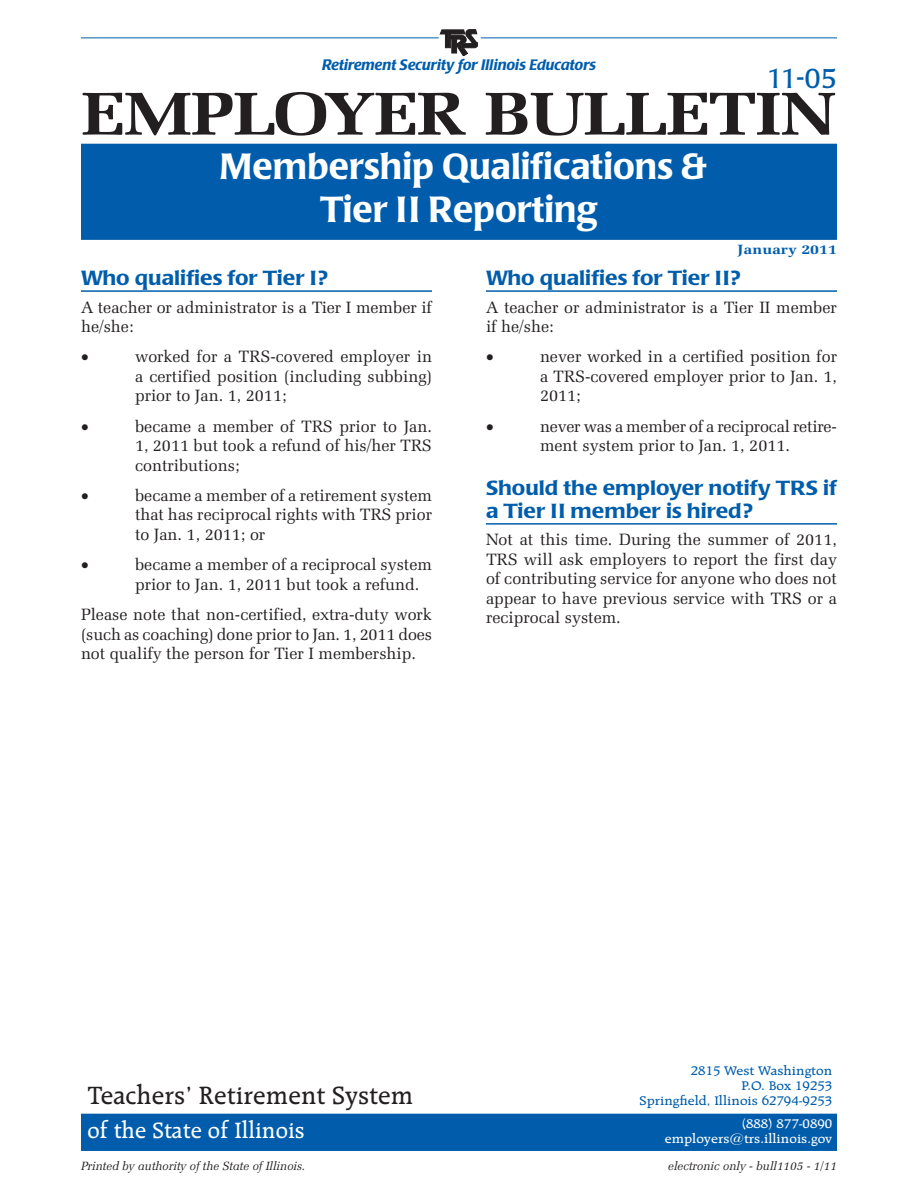
<style>
.page{position:relative;width:918px;height:1188px;background:#fff}
.page>*{position:absolute;margin:0;border:0;box-sizing:border-box;transform-origin:0 0}
.t1{font:700 60.9px "Zapf Elliptical 711 BT";letter-spacing:-.02em;color:#231f20;scale:1.2 1}
.Headline{font:500 36px/43.2px "Poppl Laudatio";color:#fff;text-align:center}
.t2{font:500 27px "Raleigh BT";color:#231f20}
.t3{font:27px "Poppl Laudatio";color:#015dab}
.t4{font:500 24px "Raleigh BT";color:#fff}
.Subhead{font:500 20.25px/22.5px "Poppl Laudatio";color:#015dab;scale:1.1 1}
.bullets{font:16.5px/19.5px "Zapf Elliptical 711 BT";color:#231f20;text-align:justify}
.Body{font:16.5px/19.5px "Zapf Elliptical 711 BT";color:#231f20}
.bullets-2{font:16.5px "Symbol";color:#231f20}
.t5{font:italic 500 15px "Poppl Laudatio";color:#015dab}
.t6{font:500 13.5px "Raleigh BT";color:#015dab;scale:1.1 1}
.t7{font:500 13.5px "Raleigh BT";color:#fff;scale:1.1 1}
.t8{font:700 13.5px "Zapf Elliptical 711 BT";color:#015dab;scale:1.2 1}
.Body-2{font:italic 12px "Zapf Elliptical 711 BT";color:#231f20}
</style>
<div class="page">
<div style="left:81px;top:144px;width:756px;height:96px;background:#015dab;border:2px solid #015dab"></div>
<hr style="left:81px;top:38px;width:756px;height:1px;background:#015dab">
<div style="left:439px;top:36px;width:42px;height:11px;background:#fff"></div>
<svg style="left:440px;top:30px;width:38px;height:26px"></svg>
<div style="left:81px;top:1114px;width:756px;height:37px;background:#015dab"></div>
<hr style="left:81px;top:290px;width:351px;height:2px;background:#015dab">
<hr style="left:486px;top:290px;width:351px;height:2px;background:#015dab">
<hr style="left:486px;top:523px;width:351px;height:2px;background:#015dab">
<p class="t5" style="left:322px;top:56px;width:276px">Retirement Security for Illinois Educators</p>
<p class="t3" style="left:767px;top:63px;width:71px">11-05</p>
<p class="t1" style="left:81px;top:78px;width:631px">EMPLOYER BULLETIN</p>
<p class="Headline" style="left:219px;top:146px;width:489px">Membership Qualifications &amp;<br>Tier II Reporting</p>
<p class="Subhead" style="left:81px;top:267px;width:226px">Who qualifies for Tier I?</p>
<p class="Body" style="left:81px;top:297px;width:353px">A teacher or administrator is a Tier I member if he/she:</p>
<p class="bullets-2" style="left:81px;top:346px;width:9px">•</p>
<p class="bullets" style="left:135px;top:347px;width:299px">worked for a TRS-covered employer in a certified position (including subbing) prior to Jan. 1, 2011;</p>
<p class="bullets-2" style="left:81px;top:415px;width:9px">•</p>
<p class="bullets" style="left:135px;top:416px;width:298px">became a member of TRS prior to Jan.<br>1, 2011 but took a refund of his/her TRS contributions;</p>
<p class="bullets-2" style="left:81px;top:484px;width:9px">•</p>
<p class="bullets" style="left:135px;top:485px;width:299px">became a member of a retirement system that has reciprocal rights with TRS prior to Jan. 1, 2011; or</p>
<p class="bullets-2" style="left:81px;top:554px;width:9px">•</p>
<p class="bullets" style="left:135px;top:555px;width:298px">became a member of a reciprocal system prior to Jan. 1, 2011 but took a refund.</p>
<p class="Body" style="left:81px;top:605px;width:353px;text-align:justify">Please note that non-certified, extra-duty work (such as coaching) done prior to Jan. 1, 2011 does not qualify the person for Tier I membership.</p>
<p class="t8" style="left:738px;top:241px;width:84px">January 2011</p>
<p class="Subhead" style="left:486px;top:267px;width:233px">Who qualifies for Tier II?</p>
<p class="Body" style="left:486px;top:297px;width:353px">A teacher or administrator is a Tier II member if he/she:</p>
<p class="bullets-2" style="left:486px;top:346px;width:9px">•</p>
<p class="bullets" style="left:540px;top:347px;width:299px">never worked in a certified position for a TRS-covered employer prior to Jan. 1, 2011;</p>
<p class="bullets-2" style="left:486px;top:415px;width:9px">•</p>
<p class="bullets" style="left:540px;top:416px;width:298px">never was a member of a reciprocal retire&shy;ment system prior to Jan. 1, 2011.</p>
<p class="Subhead" style="left:486px;top:477px;width:321px">Should the employer notify TRS if a Tier II member is hired?</p>
<p class="Body" style="left:486px;top:530px;width:353px;text-align:justify">Not at this time. During the summer of 2011, TRS will ask employers to report the first day of contributing service for anyone who does not appear to have previous service with TRS or a reciprocal system.</p>
<p class="t2" style="left:87px;top:1079px;width:327px">Teachers’ Retirement System</p>
<p class="t4" style="left:87px;top:1116px;width:219px">of the State of Illinois</p>
<p class="t6" style="left:691px;top:1063px;width:130px">2815 West Washington</p>
<p class="t6" style="left:742px;top:1078px;width:84px">P.O. Box 19253</p>
<p class="t6" style="left:640px;top:1093px;width:177px">Springfield, Illinois 62794-9253</p>
<p class="t7" style="left:742px;top:1115px;width:84px">(888) 877-0890</p>
<p class="t7" style="left:665px;top:1130px;width:154px">employers@trs.illinois.gov</p>
<p class="Body-2" style="left:81px;top:1159px;width:226px">Printed by authority of the State of Illinois.</p>
<p class="Body-2" style="left:668px;top:1159px;width:170px">electronic only - bull1105 - 1/11</p>
</div>
